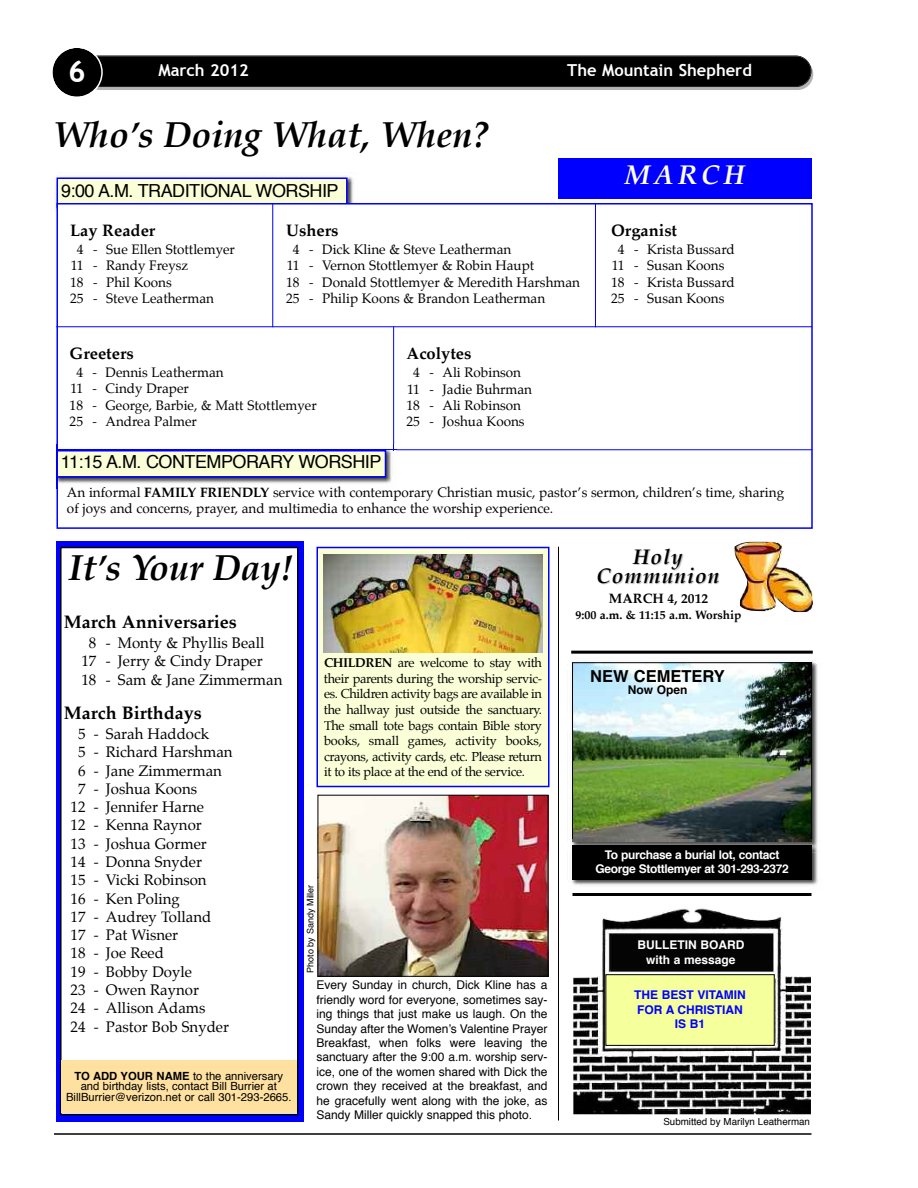
<style>
.page{position:relative;width:918px;height:1188px;background:#fff}
.page>*{position:absolute;margin:0;border:0;box-sizing:border-box;transform-origin:0 0}
.t1{font:italic 700 36px "Palatino";color:#000}
.t2{font:700 30px "Trebuchet MS";color:#fff}
.t3{font:italic 700 27px "Palatino";letter-spacing:.15em;color:#fff}
.t4{font:italic 700 21px/19.5px "Palatino";letter-spacing:.05em;color:#000;text-align:center}
.t5{font:18px "Helvetica";letter-spacing:-.03em;color:#000}
.t6{font:700 18px "Palatino";color:#000}
.t7{font:700 16.5px "Palatino";color:#000}
.t8{font:700 16.5px "Trebuchet MS";color:#fff}
.t9{font:700 16.5px "Helvetica";color:#000}
.t10{font:15px/18.3px "Palatino";color:#000}
.t11{font:13.5px/16.5px "Palatino";color:#000}
.t12{font:700 13.5px "Palatino";color:#000}
.t13{font:12.75px/15.6px "Palatino";letter-spacing:-.025em;color:#000;text-align:justify}
.t14{font:12px/14.4px "Helvetica";color:#000;text-align:justify}
.t15{font:700 12px/14.4px "Helvetica";letter-spacing:-.03em;color:#fff;text-align:center}
.t16{font:700 12px/14.4px "Helvetica";color:#00f;text-align:center}
.t17{font:700 12px/14.4px "Helvetica";color:#fff;text-align:center}
.t18{font:700 12px "Palatino";color:#000}
.t19{font:700 12px "Helvetica";color:#000}
.t20{font:11.25px/10.5px "Helvetica";color:#000;text-align:center}
.t21{font:9.75px "Helvetica";color:#000}
.t22{font:9px "Helvetica";color:#000}
.s1{font-weight:700}
.s2{color:#ccc}
</style>
<div class="page">
<div style="left:84px;top:58px;width:729px;height:32px;background:#b3b3b3;border-radius:16px"></div>
<div style="left:83px;top:56px;width:728px;height:30px;background:#000;border-radius:15px"></div>
<div style="left:82px;top:56px;width:729px;height:31px;border:2px solid #000;border-radius:16px"></div>
<hr style="left:54px;top:1133px;width:758px;height:2px;background:#000">
<svg style="left:52px;top:48px;width:51px;height:49px"></svg>
<svg style="left:57px;top:542px;width:247px;height:580px;background:#0000f1"></svg>
<div style="left:61px;top:548px;width:237px;height:567px;background:#fff"></div>
<div style="left:60px;top:547px;width:238px;height:568px;border:2px solid #000"></div>
<div style="left:67px;top:552px;width:229px;height:43px;background:#fff"></div>
<img style="left:573px;top:908px;width:238px;height:206px">
<div style="left:606px;top:975px;width:168px;height:70px;background:#f5ff9c"></div>
<div style="left:605px;top:974px;width:170px;height:72px;border:1px solid #000"></div>
<img style="left:56px;top:177px;width:297px;height:26px">
<div style="left:58px;top:179px;width:288px;height:27px;background:#fbffd7"></div>
<div style="left:57px;top:178px;width:291px;height:30px;border:2px solid #00f"></div>
<div style="left:58px;top:205px;width:753px;height:322px;background:#fff"></div>
<div style="left:56px;top:203px;width:757px;height:326px;border:2px solid #00f"></div>
<div style="left:558px;top:158px;width:253px;height:41px;background:#00f"></div>
<hr style="left:272px;top:204px;width:1px;height:123px;background:#00f">
<hr style="left:595px;top:204px;width:1px;height:123px;background:#00f">
<hr style="left:393px;top:327px;width:1px;height:123px;background:#00f">
<hr style="left:56px;top:327px;width:756px;height:1px;background:#00f">
<hr style="left:56px;top:450px;width:756px;height:1px;background:#00f">
<img style="left:572px;top:661px;width:246px;height:225px">
<img style="left:574px;top:664px;width:236px;height:176px">
<div style="left:572px;top:662px;width:240px;height:180px;border:1px solid #000"></div>
<img style="left:572px;top:840px;width:246px;height:12px">
<img style="left:573px;top:840px;width:239px;height:2px">
<div style="left:572px;top:845px;width:240px;height:35px;background:#000"></div>
<img style="left:56px;top:450px;width:337px;height:38px">
<img style="left:58px;top:445px;width:335px;height:5px">
<img style="left:62px;top:445px;width:270px;height:1px">
<div style="left:58px;top:451px;width:327px;height:25px;background:#fbffd7"></div>
<div style="left:56px;top:450px;width:330px;height:28px;border:2px solid #00f"></div>
<hr style="left:558px;top:547px;width:1px;height:573px;background:#000">
<hr style="left:573px;top:893px;width:239px;height:3px;background:#000">
<hr style="left:571px;top:651px;width:242px;height:3px;background:#000">
<img style="left:735px;top:542px;width:78px;height:70px">
<div style="left:318px;top:548px;width:230px;height:238px;background:#fbffd7"></div>
<div style="left:316px;top:547px;width:233px;height:240px;border:2px solid #00f"></div>
<img style="left:324px;top:555px;width:219px;height:97px">
<div style="left:61px;top:1061px;width:235px;height:52px;background:#fee1a1"></div>
<img style="left:320px;top:797px;width:226px;height:178px">
<div style="left:318px;top:795px;width:230px;height:182px;border:1px solid #000"></div>
<h2 class="t2" style="left:68px;top:54px;width:19px">6</h2>
<p class="t8" style="left:158px;top:61px;width:92px">March 2012</p>
<p class="t8" style="left:567px;top:61px;width:186px">The Mountain Shepherd</p>
<h1 class="t1" style="left:53px;top:117px;width:437px">Who’s Doing What, When?</h1>
<h3 class="t5" style="left:61px;top:183px;width:279px">9:00 A.M. TRADITIONAL WORSHIP</h3>
<p class="t7" style="left:286px;top:223px;width:54px">Ushers</p>
<p class="t11" style="left:286px;top:242px;width:295px;text-indent:7px">4 - Dick Kline &amp; Steve Leatherman<br>11 - Vernon Stottlemyer &amp; Robin Haupt<br>18 - Donald Stottlemyer &amp; Meredith Harshman 25 - Philip Koons &amp; Brandon Leatherman</p>
<p class="t7" style="left:70px;top:223px;width:87px">Lay Reader</p>
<p class="t11" style="left:70px;top:242px;width:166px;text-indent:7px">4 - Sue Ellen Stottlemyer<br>11 - Randy Freysz<br>18 - Phil Koons<br>25 - Steve Leatherman</p>
<p class="t7" style="left:70px;top:346px;width:66px">Greeters</p>
<p class="t11" style="left:70px;top:365px;width:249px;text-indent:7px">4 - Dennis Leatherman<br>11 - Cindy Draper<br>18 - George, Barbie, &amp; Matt Stottlemyer<br>25 - Andrea Palmer</p>
<p class="t7" style="left:406px;top:346px;width:67px">Acolytes</p>
<p class="t11" style="left:407px;top:365px;width:127px;text-indent:7px">4 - Ali Robinson<br>11 - Jadie Buhrman<br>18 - Ali Robinson<br>25 - Joshua Koons</p>
<h3 class="t3" style="left:625px;top:162px;width:122px">MARCH</h3>
<p class="t7" style="left:611px;top:223px;width:67px">Organist</p>
<p class="t11" style="left:611px;top:242px;width:125px;text-indent:7px">4 - Krista Bussard<br>11 - Susan Koons<br>18 - Krista Bussard<br>25 - Susan Koons</p>
<h3 class="t5" style="left:61px;top:454px;width:322px">11:15 A.M. CONTEMPORARY WORSHIP</h3>
<p class="t11" style="left:67px;top:485px;width:719px">An informal <span class="s1">FAMILY FRIENDLY</span> service with contemporary Christian music, pastor’s sermon, children’s time, sharing of joys and concerns, prayer, and multimedia to enhance the worship experience.</p>
<h3 class="t4" style="left:596px;top:548px;width:125px"><span class="s2">H</span>oly<br>Communion</h3>
<p class="t12" style="left:609px;top:592px;width:101px">MARCH 4, 2012</p>
<p class="t18" style="left:576px;top:609px;width:167px">9:00 a.m. &amp; 11:15 a.m. Worship</p>
<p class="t13" style="left:324px;top:656px;width:220px"><span class="s1">CHILDREN</span> are welcome to stay with their parents during the worship servic&shy;es. Children activity bags are available in the hallway just outside the sanctuary.<br>The small tote bags contain Bible story books, small games, activity books, crayons, activity cards, etc. Please return it to its place at the end of the service.</p>
<h1 class="t1" style="left:68px;top:551px;width:226px">It’s Your Day!</h1>
<h3 class="t6" style="left:64px;top:614px;width:174px">March Anniversaries</h3>
<p class="t10" style="left:81px;top:635px;width:203px;text-indent:8px">8 - Monty &amp; Phyllis Beall<br>17 - Jerry &amp; Cindy Draper<br>18 - Sam &amp; Jane Zimmerman</p>
<p class="t9" style="left:590px;top:669px;width:136px">NEW CEMETERY</p>
<p class="t19" style="left:628px;top:684px;width:61px">Now Open</p>
<h3 class="t6" style="left:64px;top:704px;width:139px">March Birthdays</h3>
<p class="t10" style="left:78px;top:726px;width:133px">5 - Sarah Haddock</p>
<p class="t10" style="left:78px;top:744px;width:156px">5 - Richard Harshman</p>
<p class="t10" style="left:78px;top:762px;width:145px">6 - Jane Zimmerman</p>
<p class="t10" style="left:78px;top:781px;width:121px">7 - Joshua Koons</p>
<p class="t10" style="left:71px;top:799px;width:135px">12 - Jennifer Harne</p>
<p class="t10" style="left:71px;top:817px;width:133px">12 - Kenna Raynor</p>
<p class="t10" style="left:71px;top:835px;width:138px">13 - Joshua Gormer</p>
<p class="t10" style="left:71px;top:854px;width:133px">14 - Donna Snyder</p>
<p class="t10" style="left:71px;top:872px;width:138px">15 - Vicki Robinson</p>
<p class="t10" style="left:71px;top:890px;width:111px">16 - Ken Poling</p>
<p class="t10" style="left:71px;top:909px;width:142px">17 - Audrey Tolland</p>
<p class="t10" style="left:71px;top:927px;width:109px">17 - Pat Wisner</p>
<p class="t10" style="left:71px;top:945px;width:95px">18 - Joe Reed</p>
<p class="t10" style="left:71px;top:963px;width:123px">19 - Bobby Doyle</p>
<p class="t10" style="left:71px;top:982px;width:130px">23 - Owen Raynor</p>
<p class="t10" style="left:71px;top:1000px;width:136px">24 - Allison Adams</p>
<p class="t10" style="left:71px;top:1018px;width:160px">24 - Pastor Bob Snyder</p>
<p class="t15" style="left:595px;top:848px;width:195px">To purchase a burial lot, contact<br>George Stottlemyer at 301-293-2372</p>
<p class="t22" style="left:307px;top:973px;width:90px;rotate:-90deg">Photo by Sandy Miller</p>
<p class="t17" style="left:637px;top:939px;width:108px">BULLETIN BOARD with a message</p>
<p class="t14" style="left:317px;top:979px;width:233px">Every Sunday in church, Dick Kline has a friendly word for everyone, sometimes say&shy;ing things that just make us laugh. On the Sunday after the Women’s Valentine Prayer Breakfast, when folks were leaving the sanctuary after the 9:00 a.m. worship serv&shy;ice, one of the women shared with Dick the crown they received at the breakfast, and he gracefully went along with the joke, as Sandy Miller quickly snapped this photo.</p>
<p class="t16" style="left:634px;top:989px;width:113px">THE BEST VITAMIN<br>FOR A CHRISTIAN<br>IS B1</p>
<p class="t20" style="left:66px;top:1071px;width:227px"><span class="s1">TO ADD YOUR NAME</span> to the anniversary and birthday lists, contact Bill Burrier at<br>BillBurrier@verizon.net or call 301-293-2665.</p>
<p class="t21" style="left:663px;top:1117px;width:148px">Submitted by Marilyn Leatherman</p>
</div>
